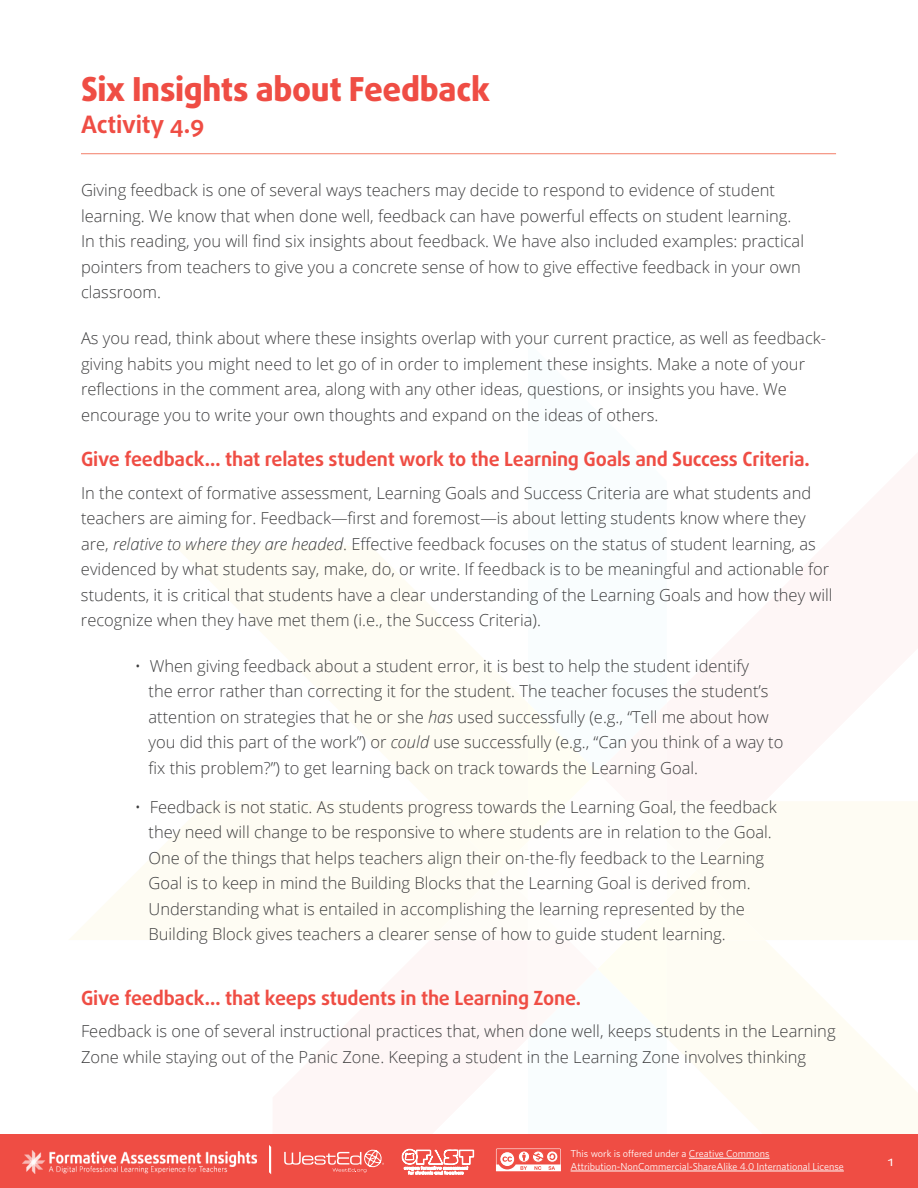
<style>
.page{position:relative;width:918px;height:1188px;background:#fff}
.page>*{position:absolute;margin:0;border:0;box-sizing:border-box;transform-origin:0 0}
.t1{font:800 33px "Daxline Pro";letter-spacing:-.01em;color:#ef4d44}
.t2{font:700 24px "Daxline Pro";letter-spacing:-.01em;color:#ef4d44}
.t3{font:700 19.5px "Daxline Pro";letter-spacing:-.01em;color:#ef4d44}
.t4{font:300 16.5px/25.5px "Open Sans";color:#3e3e3f}
.t5{font:13.5px "Daxline Pro";color:#fff}
.t6{font:10.2px/12.8px "Whitney HTF";color:#fff}
.s1{font-style:italic}
</style>
<div class="page">
<svg style="left:174px;top:546px;width:744px;height:589px;fill:#fefcf6"></svg>
<svg style="left:69px;top:801px;width:361px;height:139px;fill:#fefcf3"></svg>
<svg style="left:528px;top:546px;width:139px;height:589px"></svg>
<svg style="left:430px;top:703px;width:488px;height:335px"></svg>
<div style="left:0;top:1135px;width:918px;height:53px;background:#ef4d44"></div>
<img style="left:23px;top:1150px;width:234px;height:23px">
<svg style="left:269px;top:1145px;width:2px;height:29px"></svg>
<svg style="left:284px;top:1149px;width:100px;height:23px"></svg>
<svg style="left:402px;top:1148px;width:72px;height:26px"></svg>
<hr style="left:81px;top:153px;width:755px;height:1px;background:#f37d67">
<hr style="left:571px;top:1171px;width:273px;height:1px;background:#fff">
<hr style="left:689px;top:1158px;width:81px;height:1px;background:#fff">
<svg style="left:496px;top:1149px;width:65px;height:22px"></svg>
<h1 class="t1" style="left:81px;top:67px;width:410px">Six Insights about Feedback</h1>
<h2 class="t2" style="left:81px;top:108px;width:125px">Activity 4.9</h2>
<p class="t4" style="left:81px;top:177px;width:696px">Giving feedback is one of several ways teachers may decide to respond to evidence of student</p>
<p class="t4" style="left:81px;top:203px;width:725px">learning. We know that when done well, feedback can have powerful effects on student learning.<br>In this reading, you will find six insights about feedback. We have also included examples: practical pointers from teachers to give you a concrete sense of how to give effective feedback in your own</p>
<p class="t4" style="left:81px;top:279px;width:81px">classroom.</p>
<p class="t4" style="left:81px;top:325px;width:747px">As you read, think about where these insights overlap with your current practice, as well as feedback-</p>
<p class="t4" style="left:81px;top:376px;width:708px">reflections in the comment area, along with any other ideas, questions, or insights you have. We encourage you to write your own thoughts and expand on the ideas of others.</p>
<h3 class="t3" style="left:81px;top:446px;width:730px">Give feedback… that relates student work to the Learning Goals and Success Criteria.</h3>
<p class="t4" style="left:81px;top:479px;width:750px">In the context of formative assessment, Learning Goals and Success Criteria are what students and teachers are aiming for. Feedback—first and foremost—is about letting students know where they are, <span class="s1">relative to where they are headed</span>. Effective feedback focuses on the status of student learning, as evidenced by what students say, make, do, or write If. feedback is to be meaningful and actionable for</p>
<p class="t4" style="left:81px;top:581px;width:753px">students isit, critical that students have a clear understanding of the Learning Goals and how they will recognize when they have met them e. i( ., the Success Criteria .(</p>
<p class="t4" style="left:150px;top:653px;width:601px">When giving feedback about a student error isit, best to help the student identify</p>
<p class="t4" style="left:81px;top:350px;width:726px">giving habits you might need to let go of in order to implement these insights. Make a note of your</p>
<p class="t4" style="left:135px;top:653px;width:8px">•</p>
<p class="t4" style="left:135px;top:794px;width:8px">•</p>
<p class="t4" style="left:148px;top:678px;width:637px">the error rather than correcting it for the student. The teacher focuses the students’ attention on strategies that he or she <span class="s1">has</span> used successfully g.e( ., “Tell me about how you did this part of the work”) or <span class="s1">could</span> use successfully g.e( ., “Can you think of a way to fix this problem?”) to get learning back on track towards the Learning Goal.</p>
<p class="t4" style="left:150px;top:794px;width:629px">Feedback is not static. As students progress towards the Learning Goal, the feedback</p>
<p class="t4" style="left:148px;top:819px;width:625px">they need will change to be responsive to where students are in relation to the Goal.</p>
<p class="t4" style="left:148px;top:845px;width:617px">One of the things that helps teachers align their on-the-fly feedback to the Learning<br>Goal is to keep in mind the Building Blocks that the Learning Goal is derived from.</p>
<p class="t4" style="left:148px;top:896px;width:598px">Understanding what is entailed in accomplishing the learning represented by the<br>Building Block gives teachers a clearer sense of how to guide student learning.</p>
<h3 class="t3" style="left:81px;top:985px;width:502px">Give feedback… that keeps students in the Learning Zone.</h3>
<p class="t4" style="left:81px;top:1018px;width:756px">Feedback is one of several instructional practices that, when done well, keeps students in the Learning<br>Zone while staying out of the Panic Zone. Keeping a student in the Learning Zone involves thinking</p>
<p class="t6" style="left:571px;top:1147px;width:275px">This work is offered under a Creative Commons<br>Attribution-NonCommercial-ShareAlike 4.0 International License</p>
<p class="t5" style="left:888px;top:1152px;width:7px">1</p>
</div>
